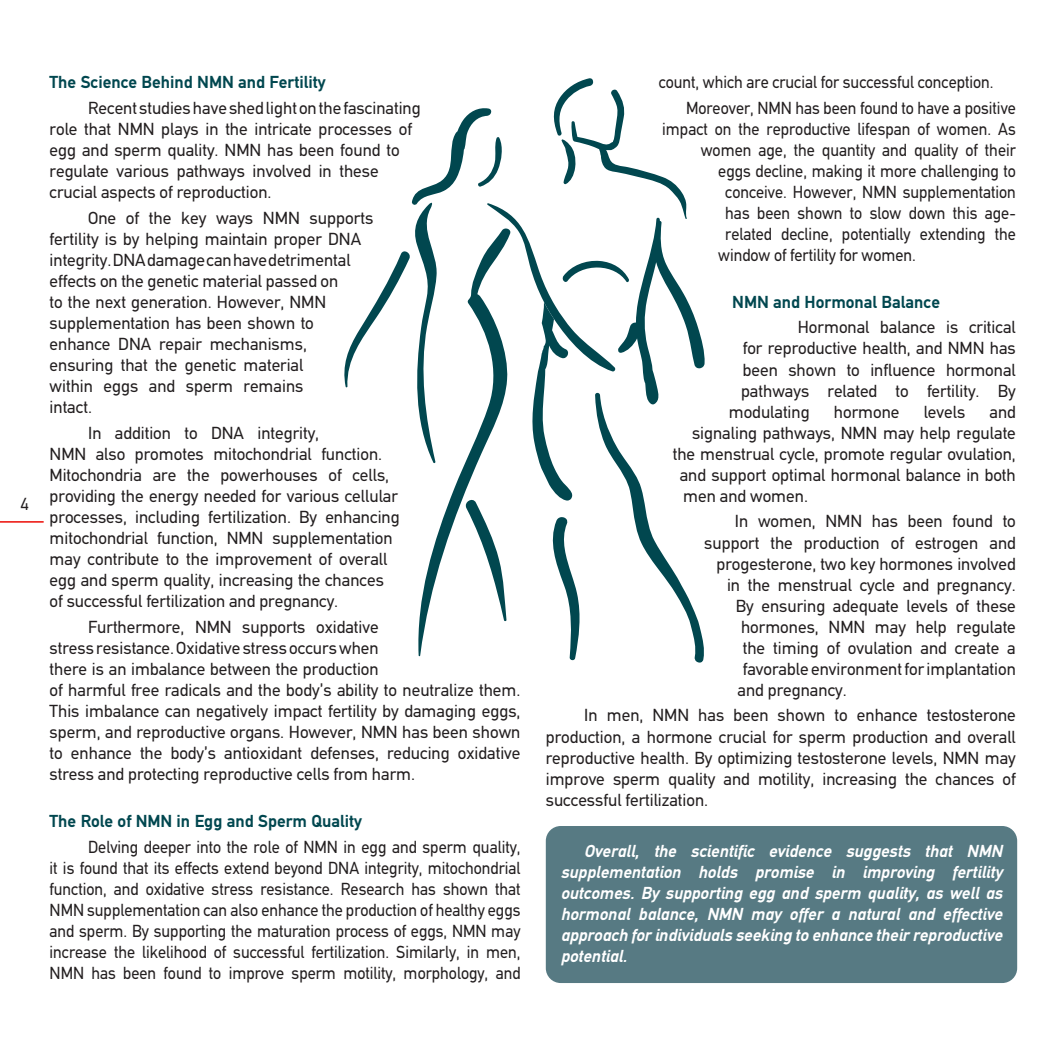
<style>
.page{position:relative;width:1042px;height:1042px;background:#fff}
.page>*{position:absolute;margin:0;border:0;box-sizing:border-box;transform-origin:0 0}
.t1{font:17.5px/21px "PF Din Text";color:#231f20}
.t2{font:17.5px/21px "PF Din Text";color:#231f20;text-align:justify;scale:.94 1}
.t3{font:italic 700 17.5px/21px "PF Din Text";color:#fff;text-align:justify}
.t4{font:700 17.5px "PF Din Text";color:#01474f}
.t5{font:17.5px "PF Din Text";color:#231f20;scale:.95 1}
</style>
<div class="page">
<hr style="left:0;top:521px;width:44px;height:2px;background:#ee2d28">
<svg style="left:344px;top:78px;width:361px;height:584px"></svg>
<div style="left:546px;top:826px;width:471px;height:157px;background:#577a83;border-radius:15px"></div>
<p class="t5" style="left:21px;top:493px;width:10px">4</p>
<p class="t4" style="left:50px;top:71px;width:277px">The Science Behind NMN and Fertility</p>
<p class="t1" style="left:50px;top:97px;width:373px;text-indent:38px">Recent studies have shed light on the fascinating role that NMN plays in the intricate processes of egg and sperm quality. NMN has been found to regulate various pathways involved in these crucial aspects of reproduction.</p>
<p class="t1" style="left:50px;top:207px;width:325px;text-indent:38px">One of the key ways NMN supports fertility is by helping maintain proper DNA integrity. DNA damage can have detrimental effects on the genetic material passed on<br>to the next generation. However, NMN supplementation has been shown to enhance DNA repair mechanisms, ensuring that the genetic material<br>within eggs and sperm remains<br>intact.</p>
<p class="t1" style="left:50px;top:422px;width:351px;text-indent:38px">In addition to DNA integrity,<br>NMN also promotes mitochondrial function.<br>Mitochondria are the powerhouses of cells, providing the energy needed for various cellular processes, including fertilization. By enhancing mitochondrial function, NMN supplementation may contribute to the improvement of overall egg and sperm quality, increasing the chances of successful fertilization and pregnancy.</p>
<p class="t1" style="left:50px;top:616px;width:472px;text-indent:38px">Furthermore, NMN supports oxidative<br>stress resistance. Oxidative stress occurs when<br>there is an imbalance between the production<br>of harmful free radicals and the body’s ability to neutralize them.<br>This imbalance can negatively impact fertility by damaging eggs, sperm, and reproductive organs. However, NMN has been shown to enhance the body’s antioxidant defenses, reducing oxidative stress and protecting reproductive cells from harm.</p>
<p class="t4" style="left:50px;top:810px;width:314px">The Role of NMN in Egg and Sperm Quality</p>
<p class="t2" style="left:50px;top:836px;width:502px;text-indent:38px">Delving deeper into the role of NMN in egg and sperm quality, it is found that its effects extend beyond DNA integrity, mitochondrial function, and oxidative stress resistance. Research has shown that NMN supplementation can also enhance the production of healthy eggs and sperm. By supporting the maturation process of eggs, NMN may increase the likelihood of successful fertilization. Similarly, in men, NMN has been found to improve sperm motility, morphology, and</p>
<p class="t2" style="left:686px;top:69px;width:352px;line-height:25.9px;text-indent:-27px">count, which are crucial for successful conception.<br>Moreover, NMN has been found to have a positive</p>
<p class="t2" style="left:662px;top:118px;width:378px">impact on the reproductive lifespan of women. As</p>
<p class="t2" style="left:701px;top:139px;width:337px">women age, the quantity and quality of their</p>
<p class="t2" style="left:718px;top:160px;width:318px">eggs decline, making it more challenging to</p>
<p class="t2" style="left:725px;top:181px;width:311px">conceive. However, NMN supplementation</p>
<p class="t2" style="left:725px;top:202px;width:311px">has been shown to slow down this age-</p>
<p class="t2" style="left:725px;top:223px;width:311px">related decline, potentially extending the</p>
<p class="t2" style="left:718px;top:244px;width:212px">window of fertility for women.</p>
<p class="t4" style="left:732px;top:291px;width:209px">NMN and Hormonal Balance</p>
<p class="t1" style="left:798px;top:317px;width:219px">Hormonal balance is critical</p>
<p class="t1" style="left:743px;top:338px;width:274px">for reproductive health, and NMN has</p>
<p class="t1" style="left:743px;top:359px;width:274px">been shown to influence hormonal</p>
<p class="t1" style="left:741px;top:380px;width:276px">pathways related to fertility. By</p>
<p class="t1" style="left:729px;top:401px;width:82px">modulating</p>
<p class="t1" style="left:834px;top:401px;width:67px">hormone</p>
<p class="t1" style="left:923px;top:401px;width:43px">levels</p>
<p class="t1" style="left:989px;top:401px;width:28px">and</p>
<p class="t1" style="left:692px;top:422px;width:325px">signaling pathways, NMN may help regulate</p>
<p class="t1" style="left:673px;top:443px;width:344px">the menstrual cycle, promote regular ovulation,</p>
<p class="t1" style="left:680px;top:464px;width:337px">and support optimal hormonal balance in both</p>
<p class="t1" style="left:683px;top:485px;width:126px">men and women.</p>
<p class="t1" style="left:735px;top:511px;width:282px">In women, NMN has been found to</p>
<p class="t1" style="left:704px;top:532px;width:313px">support the production of estrogen and</p>
<p class="t1" style="left:716px;top:553px;width:301px">progesterone, two key hormones involved</p>
<p class="t1" style="left:727px;top:574px;width:290px">in the menstrual cycle and pregnancy.</p>
<p class="t1" style="left:736px;top:595px;width:282px">By ensuring adequate levels of these</p>
<p class="t1" style="left:741px;top:616px;width:276px">hormones, NMN may help regulate</p>
<p class="t1" style="left:743px;top:637px;width:274px">the timing of ovulation and create a</p>
<p class="t1" style="left:743px;top:658px;width:274px">favorable environment for implantation</p>
<p class="t1" style="left:737px;top:679px;width:111px">and pregnancy.</p>
<p class="t1" style="left:546px;top:705px;width:471px;text-align:justify;text-indent:38px">In men, NMN has been shown to enhance testosterone production, a hormone crucial for sperm production and overall reproductive health. By optimizing testosterone levels, NMN may improve sperm quality and motility, increasing the chances of successful fertilization.</p>
<p class="t3" style="left:561px;top:841px;width:443px;text-indent:24px">Overall, the scientific evidence suggests that NMN supplementation holds promise in improving fertility outcomes. By supporting egg and sperm quality, as well as hormonal balance, NMN may offer a natural and effective approach for individuals seeking to enhance their reproductive potential.</p>
</div>
